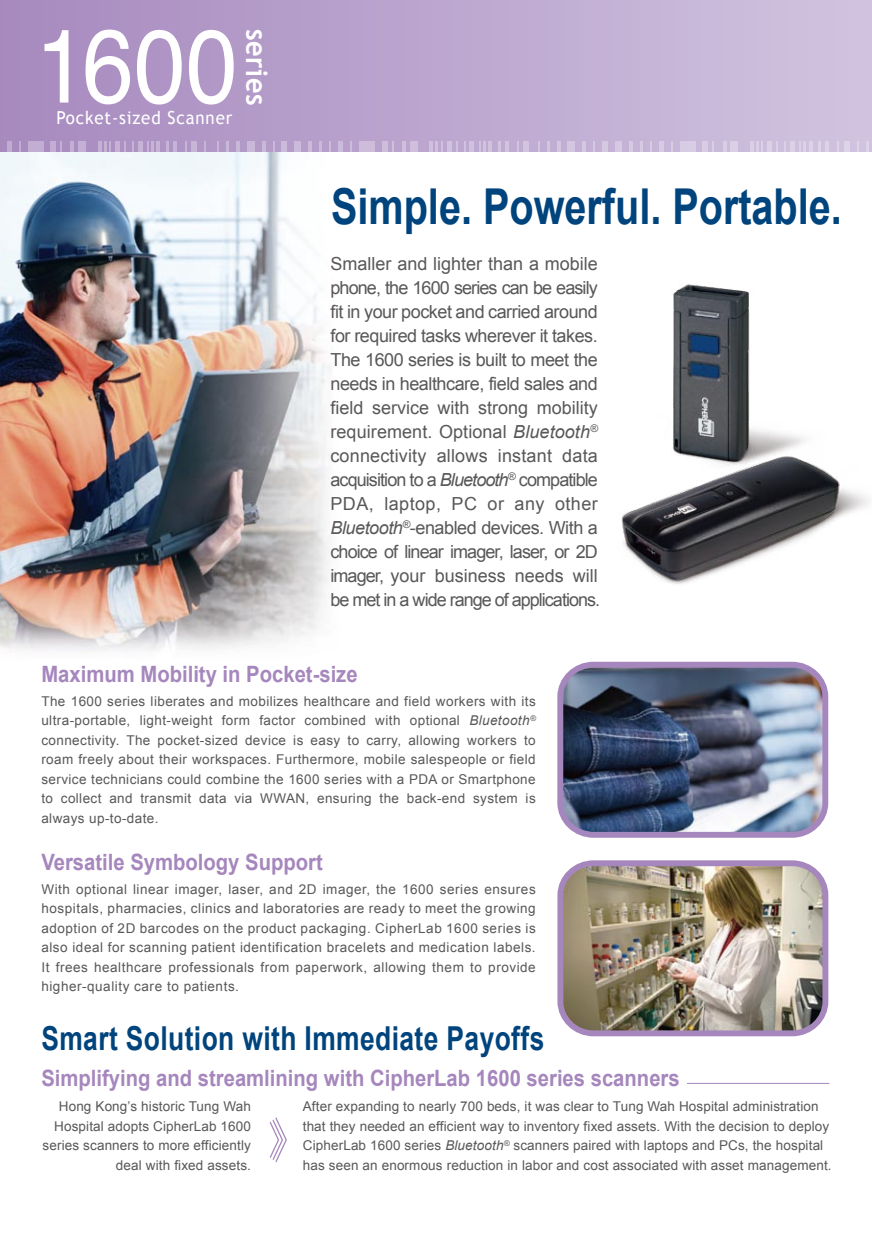
<style>
.page{position:relative;width:872px;height:1246px;background:#fff}
.page>*{position:absolute;margin:0;border:0;box-sizing:border-box;transform-origin:0 0}
.t1{font:104px "Helvetica";color:#fff;scale:.89 1}
.t2{font:700 49.6px "Arial";color:#00447d;scale:.8 1}
.t3{font:700 33px "Arial";letter-spacing:.015em;color:#00447d;scale:.8 1}
.t4{font:700 29.8px "Trebuchet MS";letter-spacing:.015em;color:#fff;scale:.9 1}
.t5{font:700 22.4px "Arial";color:#a687bd;scale:.9 1}
.t6{font:18px/24px "Arial";letter-spacing:-.025em;color:#595757}
.t7{font:18px "Trebuchet MS";letter-spacing:.05em;color:#fff;scale:.94 1}
.t8{font:13.6px/19.4px "Arial";letter-spacing:.01em;color:#595757;text-align:justify}
.s1{font-style:italic}
</style>
<div class="page">
<img style="left:564px;top:867px;width:257px;height:162px">
<img style="left:564px;top:669px;width:257px;height:162px">
<div style="left:557px;top:860px;width:271px;height:176px;border:6px solid #a687bd;border-radius:33px"></div>
<div style="left:557px;top:662px;width:271px;height:176px;border:6px solid #a687bd;border-radius:33px"></div>
<img style="left:0;top:152px;width:331px;height:500px">
<div style="left:0;top:0;width:872px;height:152px;background:linear-gradient(to right,#a789be,#d1c4e0)"></div>
<div style="left:360px;top:141px;width:15px;height:11px;background:#cdbddb"></div>
<hr style="left:402px;top:141px;width:4px;height:11px;background:#cebfdc">
<svg style="left:392px;top:141px;width:2px;height:11px"></svg>
<div style="left:447px;top:141px;width:5px;height:11px;background:#d0c1de"></div>
<div style="left:382px;top:141px;width:5px;height:11px;background:#cebedc"></div>
<div style="left:410px;top:141px;width:7px;height:11px;background:#cfbfdd"></div>
<hr style="left:429px;top:141px;width:4px;height:11px;background:#cfc0dd">
<svg style="left:435px;top:141px;width:7px;height:11px"></svg>
<div style="left:469px;top:141px;width:5px;height:11px;background:#d0c2de"></div>
<div style="left:523px;top:141px;width:6px;height:11px;background:#d2c4df"></div>
<svg style="left:498px;top:141px;width:10px;height:11px"></svg>
<hr style="left:488px;top:141px;width:4px;height:11px;background:#d1c3de">
<svg style="left:479px;top:141px;width:7px;height:11px"></svg>
<div style="left:294px;top:141px;width:7px;height:11px;background:#cbbad9"></div>
<svg style="left:262px;top:141px;width:3px;height:11px"></svg>
<div style="left:282px;top:141px;width:5px;height:11px;background:#cbbad9"></div>
<div style="left:247px;top:141px;width:7px;height:11px;background:#c9b8d8"></div>
<hr style="left:236px;top:141px;width:4px;height:11px;background:#c8b7d7">
<svg style="left:217px;top:141px;width:2px;height:11px"></svg>
<svg style="left:226px;top:141px;width:3px;height:11px"></svg>
<svg style="left:350px;top:141px;width:2px;height:11px"></svg>
<div style="left:338px;top:141px;width:5px;height:11px;background:#ccbcdb"></div>
<hr style="left:308px;top:141px;width:4px;height:11px;background:#cbbad9">
<svg style="left:329px;top:141px;width:2px;height:11px"></svg>
<svg style="left:319px;top:141px;width:3px;height:11px"></svg>
<div style="left:680px;top:141px;width:15px;height:11px;background:#d8cce4"></div>
<svg style="left:722px;top:141px;width:4px;height:11px"></svg>
<svg style="left:712px;top:141px;width:2px;height:11px"></svg>
<svg style="left:776px;top:141px;width:2px;height:11px"></svg>
<div style="left:767px;top:141px;width:5px;height:11px;background:#dbd0e6"></div>
<div style="left:702px;top:141px;width:6px;height:11px;background:#d9cde5"></div>
<div style="left:730px;top:141px;width:7px;height:11px;background:#dacfe5"></div>
<svg style="left:750px;top:141px;width:13px;height:11px"></svg>
<hr style="left:825px;top:141px;width:4px;height:11px;background:#ddd3e7">
<svg style="left:837px;top:141px;width:2px;height:11px"></svg>
<svg style="left:784px;top:141px;width:2px;height:11px"></svg>
<div style="left:790px;top:141px;width:5px;height:11px;background:#dcd2e7"></div>
<div style="left:843px;top:141px;width:6px;height:11px;background:#ded4e8"></div>
<svg style="left:818px;top:141px;width:3px;height:11px"></svg>
<svg style="left:808px;top:141px;width:4px;height:11px"></svg>
<svg style="left:799px;top:141px;width:7px;height:11px"></svg>
<div style="left:615px;top:141px;width:6px;height:11px;background:#d6c8e2"></div>
<hr style="left:582px;top:141px;width:4px;height:11px;background:#d4c7e0">
<svg style="left:593px;top:141px;width:2px;height:11px"></svg>
<div style="left:602px;top:141px;width:6px;height:11px;background:#d5c8e1"></div>
<div style="left:568px;top:141px;width:7px;height:11px;background:#d4c6e0"></div>
<svg style="left:557px;top:141px;width:3px;height:11px"></svg>
<svg style="left:547px;top:141px;width:2px;height:11px"></svg>
<svg style="left:671px;top:141px;width:2px;height:11px"></svg>
<hr style="left:659px;top:141px;width:4px;height:11px;background:#d7cbe3">
<svg style="left:629px;top:141px;width:3px;height:11px"></svg>
<svg style="left:640px;top:141px;width:2px;height:11px"></svg>
<div style="left:28px;top:141px;width:15px;height:11px;background:#c1aed2"></div>
<svg style="left:71px;top:141px;width:3px;height:11px"></svg>
<svg style="left:60px;top:141px;width:2px;height:11px"></svg>
<svg style="left:124px;top:141px;width:2px;height:11px"></svg>
<div style="left:115px;top:141px;width:5px;height:11px;background:#c4b1d4"></div>
<div style="left:50px;top:141px;width:6px;height:11px;background:#c2aed2"></div>
<div style="left:78px;top:141px;width:7px;height:11px;background:#c4b0d4"></div>
<svg style="left:98px;top:141px;width:13px;height:11px"></svg>
<hr style="left:173px;top:141px;width:4px;height:11px;background:#c6b4d6">
<svg style="left:185px;top:141px;width:2px;height:11px"></svg>
<svg style="left:132px;top:141px;width:2px;height:11px"></svg>
<div style="left:138px;top:141px;width:5px;height:11px;background:#c6b3d5"></div>
<div style="left:191px;top:141px;width:6px;height:11px;background:#c7b5d6"></div>
<svg style="left:166px;top:141px;width:3px;height:11px"></svg>
<svg style="left:147px;top:141px;width:13px;height:11px"></svg>
<svg style="left:19px;top:141px;width:2px;height:11px"></svg>
<div style="left:7px;top:141px;width:5px;height:11px;background:#c1acd1"></div>
<svg style="left:865px;top:141px;width:3px;height:11px"></svg>
<img style="left:622px;top:284px;width:248px;height:300px">
<hr style="left:687px;top:1083px;width:142px;height:1px;background:#a687bd">
<svg style="left:269px;top:1117px;width:18px;height:46px"></svg>
<p class="t1" style="left:36px;top:-14px;width:228px">1600</p>
<p class="t7" style="left:56px;top:107px;width:189px">Pocket-sized Scanner</p>
<p class="t4" style="left:275px;top:29px;width:86px;rotate:90deg">series</p>
<p class="t2" style="left:331px;top:174px;width:640px">Simple. Powerful. Portable.</p>
<p class="t6" style="left:330px;top:252px;width:271px">Smaller and lighter than a mobile phone, the 1600 series can be easily fit in your pocket and carried around for required tasks wherever it takes.<br>The 1600 series is built to meet the needs in healthcare, field sales and field service with strong mobility requirement. Optional <span class="s1">Bluetooth</span><sup>® </sup>connectivity allows instant data acquisition to a <span class="s1">Bluetooth</span><sup>®</sup> compatible PDA, laptop, PC or any other <span class="s1">Bluetooth</span><sup>®</sup>-enabled devices. With a choice of linear imager, laser, or 2D imager, your business needs will be met in a wide range of applications.</p>
<p class="t5" style="left:41px;top:659px;width:353px">Maximum Mobility in Pocket-size</p>
<p class="t8" style="left:41px;top:692px;width:496px">The 1600 series liberates and mobilizes healthcare and field workers with its ultra-portable, light-weight form factor combined with optional <span class="s1">Bluetooth</span><sup>® </sup>connectivity. The pocket-sized device is easy to carry, allowing workers to roam freely about their workspaces. Furthermore, mobile salespeople or field service technicians could combine the 1600 series with a PDA or Smartphone to collect and transmit data via WWAN, ensuring the back-end system is always up-to-date.</p>
<p class="t5" style="left:41px;top:847px;width:314px">Versatile Symbology Support</p>
<p class="t8" style="left:41px;top:879px;width:496px">With optional linear imager, laser, and 2D imager, the 1600 series ensures hospitals, pharmacies, clinics and laboratories are ready to meet the growing adoption of 2D barcodes on the product packaging. CipherLab 1600 series is also ideal for scanning patient identification bracelets and medication labels.<br>It frees healthcare professionals from paperwork, allowing them to provide higher-quality care to patients.</p>
<p class="t3" style="left:41px;top:1016px;width:630px">Smart Solution with Immediate Payoffs</p>
<p class="t5" style="left:41px;top:1063px;width:710px">Simplifying and streamlining with CipherLab 1600 series scanners</p>
<p class="t8" style="left:43px;top:1097px;width:210px;text-align:right">Hong Kong’s historic Tung Wah<br>Hospital adopts CipherLab 1600 series scanners to more efficiently deal with fixed assets.</p>
<p class="t8" style="left:303px;top:1097px;width:530px;text-align:left">After expanding to nearly 700 beds, it was clear to Tung Wah Hospital administration that they needed an efficient way to inventory fixed assets. With the decision to deploy CipherLab 1600 series <span class="s1">Bluetooth</span><sup>®</sup> scanners paired with laptops and PCs, the hospital has seen an enormous reduction in labor and cost associated with asset management.</p>
</div>
